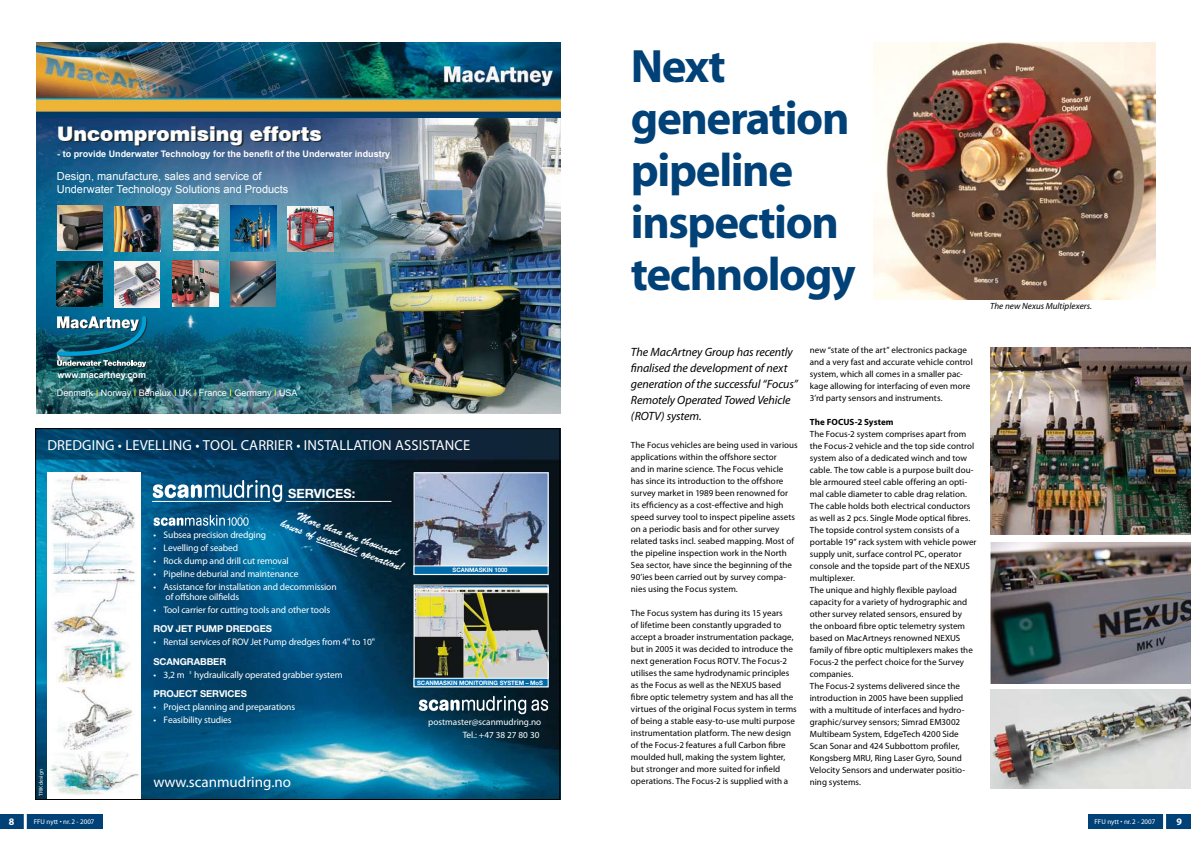
<style>
.page{position:relative;width:1191px;height:842px;background:#fff}
.page>*{position:absolute;margin:0;border:0;box-sizing:border-box;transform-origin:0 0}
.t1{font:700 47px/52px "Myriad";letter-spacing:-.03em;color:#004178}
.t2{font:900 20px "Swiss 721 BT";color:#fefefe}
.t3{font:15px "Helvetica Neue";color:#fff}
.t4{font:14.5px "Helvetica Neue";letter-spacing:.01em;color:#fff}
.t5{font:700 12.8px "Helvetica Neue";color:#fff}
.t6{font:italic 12px/16px "Myriad";letter-spacing:-.01em;color:#000}
.t7{font:12px/12px "Brush Script Std";color:#fff;text-align:center;scale:.95 1}
.t8{font:11px/13.2px "Arial";color:#fefefe}
.t9{font:9.5px/10px "Helvetica Neue";letter-spacing:-.01em;color:#fff}
.t10{font:700 9.5px "Helvetica Neue";letter-spacing:-.01em;color:#fff}
.t11{font:9.2px/13px "Helvetica Neue";color:#fff;text-align:right}
.t12{font:9px/12px "Myriad";letter-spacing:.005em;color:#000}
.t13{font:700 9px "Arial";color:#fefefe}
.t14{font:9px "Arial";color:#fefefe}
.t15{font:italic 9px "Myriad";letter-spacing:.005em;color:#000}
.t16{font:700 9px "Myriad";letter-spacing:.01em;color:#000}
.t17{font:7px "Myriad";color:#fff}
.t18{font:700 6px "Helvetica Neue";letter-spacing:-.01em;color:#fff}
.t19{font:5.5px "Helvetica Neue";color:#fff}
.s1{font-weight:700}
</style>
<div class="page">
<div style="left:0;top:814px;width:103px;height:15px;background:#004178"></div>
<hr style="left:24px;top:814px;width:3px;height:23px;background:#fff">
<div style="left:1088px;top:814px;width:103px;height:15px;background:#004178"></div>
<hr style="left:1163px;top:814px;width:3px;height:23px;background:#fff">
<img style="left:873px;top:43px;width:282px;height:256px">
<img style="left:990px;top:689px;width:201px;height:100px">
<img style="left:990px;top:347px;width:201px;height:188px">
<img style="left:990px;top:542px;width:201px;height:141px">
<img style="left:36px;top:117px;width:524px;height:297px">
<img style="left:36px;top:43px;width:524px;height:74px">
<img style="left:57px;top:205px;width:45px;height:46px">
<img style="left:115px;top:206px;width:45px;height:45px">
<img style="left:173px;top:205px;width:45px;height:45px">
<img style="left:231px;top:206px;width:45px;height:45px">
<img style="left:288px;top:206px;width:45px;height:45px">
<img style="left:57px;top:261px;width:45px;height:45px">
<img style="left:115px;top:262px;width:45px;height:45px">
<img style="left:173px;top:261px;width:45px;height:45px">
<img style="left:230px;top:262px;width:46px;height:45px">
<img style="left:57px;top:316px;width:91px;height:52px">
<img style="left:37px;top:430px;width:521px;height:367px">
<svg style="left:419px;top:696px;width:129px;height:18px"></svg>
<svg style="left:153px;top:480px;width:129px;height:22px"></svg>
<svg style="left:153px;top:515px;width:95px;height:11px"></svg>
<img style="left:415px;top:474px;width:131px;height:91px">
<div style="left:413px;top:472px;width:135px;height:103px;border:1px solid #fff"></div>
<img style="left:415px;top:586px;width:131px;height:92px">
<div style="left:413px;top:584px;width:135px;height:103px;border:1px solid #fff"></div>
<div style="left:414px;top:678px;width:134px;height:9px;background:#006aab"></div>
<div style="left:413px;top:678px;width:135px;height:9px;border:1px solid #fff"></div>
<div style="left:47px;top:472px;width:94px;height:327px;background:#fff"></div>
<img style="left:50px;top:473px;width:85px;height:67px">
<img style="left:51px;top:541px;width:84px;height:33px">
<img style="left:51px;top:574px;width:84px;height:65px">
<img style="left:56px;top:639px;width:75px;height:45px">
<img style="left:58px;top:688px;width:75px;height:61px">
<img style="left:50px;top:751px;width:89px;height:44px">
<hr style="left:152px;top:501px;width:118px;height:1px;background:#fff">
<hr style="left:286px;top:501px;width:105px;height:1px;background:#fff">
<div style="left:414px;top:566px;width:134px;height:8px;background:#006aab"></div>
<div style="left:413px;top:565px;width:135px;height:10px;border:1px solid #fff"></div>
<svg style="left:315px;top:540px;width:43px;height:17px"></svg>
<h2 class="t2" style="left:57px;top:121px;width:266px">Uncompromising efforts</h2>
<p class="t8" style="left:57px;top:170px;width:233px">Design, manufacture, sales and service of<br>Underwater Technology Solutions and Products</p>
<p class="t13" style="left:57px;top:148px;width:334px">- to provide Underwater Technology for the benefit of the Underwater industry</p>
<p class="t13" style="left:58px;top:369px;width:90px">www.macartney.com</p>
<p class="t14" style="left:57px;top:387px;width:242px">Denmark Norway Benelux UK France Germany USA</p>
<h3 class="t4" style="left:47px;top:436px;width:424px">DREDGING • LEVELLING • TOOL CARRIER • INSTALLATION ASSISTANCE</h3>
<p class="t19" style="left:37px;top:796px;width:28px;rotate:-90deg">TRIK design</p>
<h3 class="t5" style="left:288px;top:485px;width:69px">SERVICES:</h3>
<h3 class="t7" style="left:288px;top:506px;width:138px;rotate:20deg">More than ten thousand hours of successful operation!</h3>
<p class="t9" style="left:153px;top:530px;width:114px">• Subsea precision dredging</p>
<p class="t9" style="left:153px;top:543px;width:86px">• Levelling of seabed</p>
<p class="t9" style="left:153px;top:556px;width:137px">• Rock dump and drill cut removal</p>
<p class="t9" style="left:153px;top:569px;width:146px">• Pipeline deburial and maintenance</p>
<p class="t9" style="left:166px;top:581px;width:172px;text-indent:-12px">• Assistance for installation and decommission of offshore oilfields</p>
<p class="t9" style="left:153px;top:604px;width:178px">• Tool carrier for cutting tools and other tools</p>
<p class="t10" style="left:153px;top:623px;width:120px">ROV JET PUMP DREDGES</p>
<p class="t9" style="left:153px;top:637px;width:223px">• Rental services of ROV Jet Pump dredges from 4" to 10"</p>
<p class="t10" style="left:153px;top:655px;width:74px">SCANGRABBER</p>
<p class="t9" style="left:153px;top:664px;width:191px;line-height:19.7px">• 3,2 m <sup>3</sup> hydraulically operated grabber system<br><span class="s1">PROJECT SERVICES</span></p>
<p class="t9" style="left:153px;top:702px;width:143px">• Project planning and preparations</p>
<p class="t9" style="left:153px;top:715px;width:80px">• Feasibility studies</p>
<p class="t18" style="left:452px;top:566px;width:56px">SCANMASKIN 1000</p>
<p class="t18" style="left:417px;top:679px;width:127px">SCANMASKIN MONITORING SYSTEM – MoS</p>
<p class="t11" style="left:428px;top:715px;width:114px">postmaster@scanmudring.no<br>Tel.: +47 38 27 80 30</p>
<h3 class="t3" style="left:153px;top:773px;width:139px">www.scanmudring.no</h3>
<h1 class="t1" style="left:631px;top:42px;width:226px">Next generation pipeline inspection technology</h1>
<p class="t15" style="left:990px;top:301px;width:103px">The new Nexus Multiplexers.</p>
<h3 class="t6" style="left:631px;top:344px;width:168px">The MacArtney Group has recently finalised the development of next generation of the successful “Focus”<br>Remotely Operated Towed Vehicle (ROTV) system.</h3>
<p class="t12" style="left:631px;top:439px;width:168px">The Focus vehicles are being used in various applications within the offshore sector<br>and in marine science. The Focus vehicle has since its introduction to the offshore survey market in 1989 been renowned for its efficiency as a cost-effective and high speed survey tool to inspect pipeline assets on a periodic basis and for other survey related tasks incl. seabed mapping. Most of the pipeline inspection work in the North Sea sector, have since the beginning of the 90’ies been carried out by survey compa&shy;nies using the Focus system.</p>
<p class="t12" style="left:631px;top:607px;width:167px">The Focus system has during its 15 years<br>of lifetime been constantly upgraded to accept a broader instrumentation package, but in 2005 it was decided to introduce the next generation Focus ROTV. The Focus-2 utilises the same hydrodynamic principles as the Focus as well as the NEXUS based fibre optic telemetry system and has all the virtues of the original Focus system in terms of being a stable easy-to-use multi purpose instrumentation platform. The new design of the Focus-2 features a full Carbon fibre moulded hull, making the system lighter, but stronger and more suited for infield operations. The Focus-2 is supplied with a</p>
<p class="t12" style="left:810px;top:345px;width:164px">new “state of the art” electronics package and a very fast and accurate vehicle control system, which all comes in a smaller pac&shy;kage allowing for interfacing of even more 3’rd party sensors and instruments.</p>
<p class="t16" style="left:810px;top:418px;width:85px">The FOCUS-2 System</p>
<p class="t12" style="left:810px;top:429px;width:168px">The Focus-2 system comprises apart from the Focus-2 vehicle and the top side control system also of a dedicated winch and tow cable. The tow cable is a purpose built dou&shy;ble armoured steel cable offering an opti&shy;mal cable diameter to cable drag relation.<br>The cable holds both electrical conductors as well as 2 pcs. Single Mode optical fibres.<br>The topside control system consists of a portable 19” rack system with vehicle power supply unit, surface control PC, operator console and the topside part of the NEXUS multiplexer.<br>The unique and highly flexible payload capacity for a variety of hydrographic and other survey related sensors, ensured by the onboard fibre optic telemetry system based on MacArtneys renowned NEXUS family of fibre optic multiplexers makes the Focus-2 the perfect choice for the Survey companies.<br>The Focus-2 systems delivered since the introduction in 2005 have been supplied with a multitude of interfaces and hydro&shy;graphic/survey sensors; Simrad EM3002<br>Multibeam System, EdgeTech 4200 Side Scan Sonar and 424 Subbottom profiler, Kongsberg MRU, Ring Laser Gyro, Sound Velocity Sensors and underwater positio&shy;ning systems.</p>
<p class="t17" style="left:34px;top:818px;width:62px">FFU nytt • nr. 2 - 2007</p>
<p class="t17" style="left:1094px;top:818px;width:62px">FFU nytt • nr. 2 - 2007</p>
</div>
